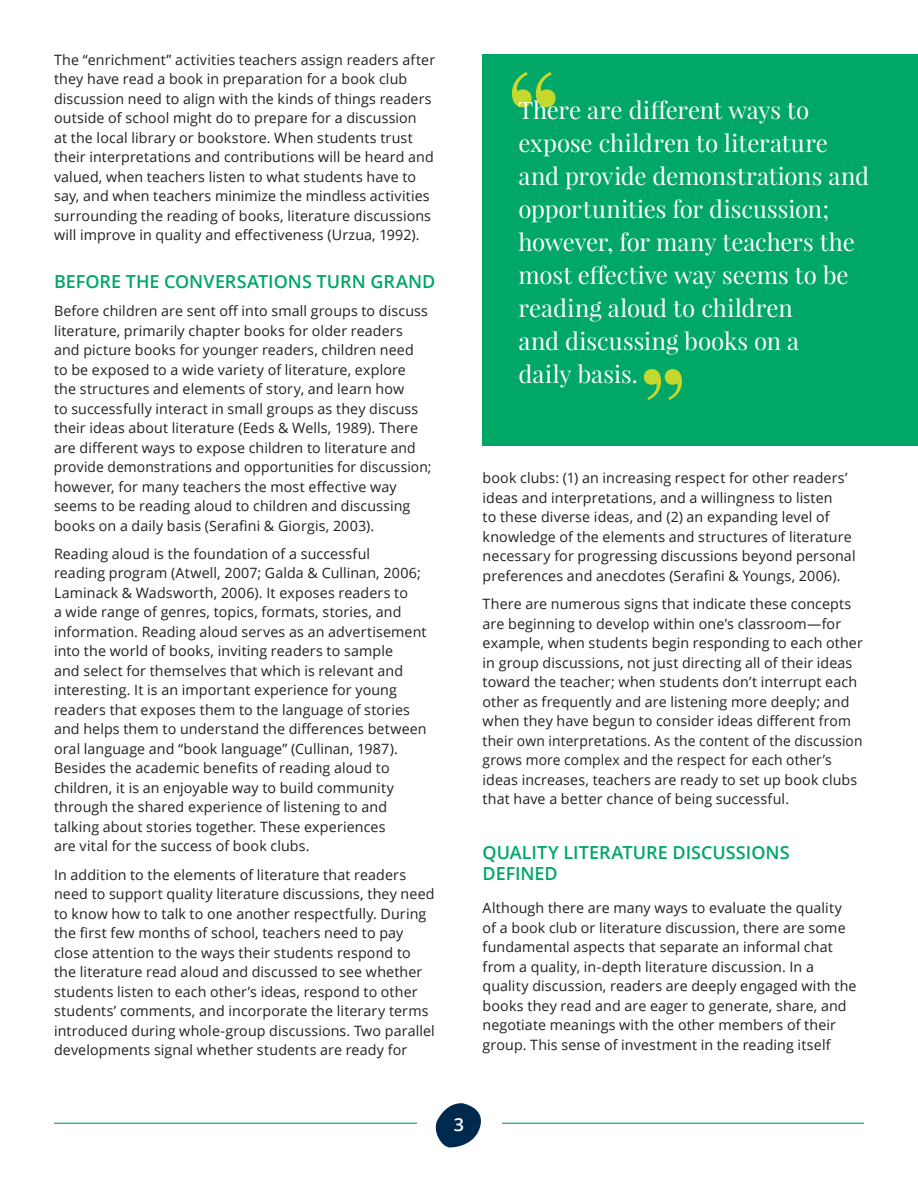
<style>
.page{position:relative;width:918px;height:1188px;background:#fff}
.page>*{position:absolute;margin:0;border:0;box-sizing:border-box;transform-origin:0 0}
.t1{font:140.7px "Playfair Display";color:#c4d82d}
.t2{font:123px "Playfair Display";color:#c4d82d}
.t3{font:24px/33px "Playfair Display";letter-spacing:-.005em;color:#fff}
.t4{font:600 18px/21px "Open Sans";color:#00a767}
.t5{font:600 18px "Open Sans";color:#fff}
.t6{font:14.25px/19.5px "Open Sans";letter-spacing:.01em;color:#231f20}
</style>
<div class="page">
<hr style="left:54px;top:1123px;width:810px;height:1px;background:#00a767">
<div style="left:417px;top:1114px;width:84px;height:74px;background:#fff"></div>
<svg style="left:435px;top:1103px;width:46px;height:44px"></svg>
<div style="left:483px;top:54px;width:435px;height:392px;background:#00a767"></div>
<p class="t6" style="left:54px;top:50px;width:383px">The “enrichment” activities teachers assign readers after they have read a book in preparation for a book club discussion need to align with the kinds of things readers outside of school might do to prepare for a discussion<br>at the local library or bookstore. When students trust their interpretations and contributions will be heard and valued, when teachers listen to what students have to say, and when teachers minimize the mindless activities surrounding the reading of books, literature discussions will improve in quality and effectiveness (Urzua, 1992).</p>
<p class="t4" style="left:54px;top:270px;width:383px">BEFORE THE CONVERSATIONS TURN GRAND</p>
<p class="t6" style="left:54px;top:301px;width:379px">Before children are sent off into small groups to discuss literature, primarily chapter books for older readers and picture books for younger readers, children need<br>to be exposed to a wide variety of literature, explore the structures and elements of story, and learn how<br>to successfully interact in small groups as they discuss their ideas about literature (Eeds &amp; Wells, 1989). There are different ways to expose children to literature and provide demonstrations and opportunities for discussion; however, for many teachers the most effective way seems to be reading aloud to children and discussing books on a daily basis (Serafini &amp; Giorgis, 2003).</p>
<p class="t6" style="left:54px;top:544px;width:374px">Reading aloud is the foundation of a successful<br>reading program (Atwell, 2007; Galda &amp; Cullinan, 2006; Laminack &amp; Wadsworth, 2006). It exposes readers to<br>a wide range of genres, topics, formats, stories, and information. Reading aloud serves as an advertisement into the world of books, inviting readers to sample<br>and select for themselves that which is relevant and interesting. It is an important experience for young readers that exposes them to the language of stories and helps them to understand the differences between oral language and “book language” (Cullinan, 1987).<br>Besides the academic benefits of reading aloud to children, it is an enjoyable way to build community through the shared experience of listening to and talking about stories together. These experiences<br>are vital for the success of book clubs.</p>
<p class="t6" style="left:54px;top:864px;width:382px">In addition to the elements of literature that readers need to support quality literature discussions, they need to know how to talk to one another respectfully. During the first few months of school, teachers need to pay close attention to the ways their students respond to the literature read aloud and discussed to see whether students listen to each other’s ideas, respond to other students’ comments, and incorporate the literary terms introduced during whole-group discussions. Two parallel developments signal whether students are ready for</p>
<h1 class="t1" style="left:504px;top:33px;width:60px">“</h1>
<p class="t3" style="left:518px;top:93px;width:352px">There are different ways to expose children to literature and provide demonstrations and opportunities for discussion; however, for many teachers the most effective way seems to be reading aloud to children<br>and discussing books on a<br>daily basis.</p>
<h2 class="t2" style="left:637px;top:335px;width:53px">”</h2>
<p class="t6" style="left:483px;top:468px;width:374px">book clubs: (1) an increasing respect for other readers’ ideas and interpretations, and a willingness to listen<br>to these diverse ideas, and (2) an expanding level of knowledge of the elements and structures of literature necessary for progressing discussions beyond personal preferences and anecdotes (Serafini &amp; Youngs, 2006).</p>
<p class="t6" style="left:483px;top:594px;width:382px">There are numerous signs that indicate these concepts are beginning to develop within one’s classroom—for example, when students begin responding to each other in group discussions, not just directing all of their ideas toward the teacher; when students don’t interrupt each other as frequently and are listening more deeply; and when they have begun to consider ideas different from their own interpretations. As the content of the discussion grows more complex and the respect for each other’s ideas increases, teachers are ready to set up book clubs that have a better chance of being successful.</p>
<p class="t4" style="left:483px;top:842px;width:308px">QUALITY LITERATURE DISCUSSIONS<br>DEFINED</p>
<p class="t6" style="left:483px;top:898px;width:375px">Although there are many ways to evaluate the quality of a book club or literature discussion, there are some fundamental aspects that separate an informal chat from a quality, in-depth literature discussion. In a quality discussion, readers are deeply engaged with the books they read and are eager to generate, share, and negotiate meanings with the other members of their group. This sense of investment in the reading itself</p>
<p class="t5" style="left:454px;top:1112px;width:12px">3</p>
</div>
